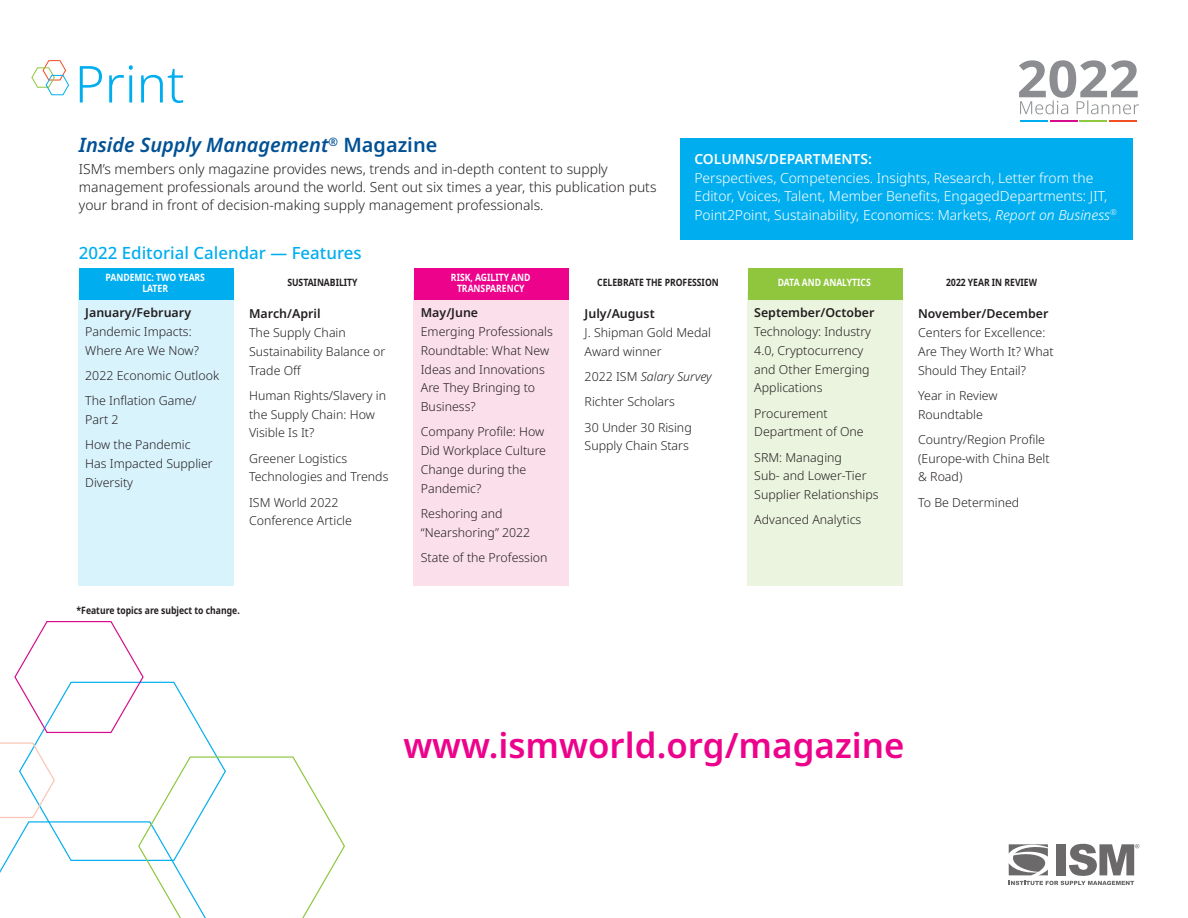
<style>
.page{position:relative;width:1188px;height:918px;background:#fff}
.page>*{position:absolute;margin:0;border:0;box-sizing:border-box;transform-origin:0 0}
.head{font:300 51px "Noto Sans";color:#00aeef}
.t1{font:700 51px "Noto Sans";color:#8b8d90;scale:1.05 1}
.body{font:600 34.8px "Noto Sans";color:#ed028c}
.body-2{font:italic 600 19.8px "Noto Sans";color:#005195}
.body-3{font:500 16.8px "Noto Sans";color:#00aeef}
.body-4{font:300 13.8px/18px "Noto Sans";color:#231f20}
.body-5{font:300 13.8px/18.8px "Noto Sans";color:#fff}
.body-6{font:300 12.3px/18.8px "Noto Sans";color:#231f20}
.body-7{font:600 12.3px "Noto Sans";color:#231f20}
.body-8{font:italic 300 12.3px "Noto Sans";color:#231f20}
.body-9{font:700 10.2px "Noto Sans";color:#231f20;scale:.85 1}
.body-10{font:700 10.2px/11.2px "Noto Sans";color:#fff;text-align:center;scale:.85 1}
.s1{font-style:normal}
.s2{font-weight:600}
.s3{font-style:italic}
</style>
<div class="page">
<svg style="left:0;top:621px;width:345px;height:297px"></svg>
<svg style="left:1020px;top:120px;width:117px;height:1px"></svg>
<svg style="left:1020px;top:100px;width:119px;height:14px"></svg>
<svg style="left:1009px;top:843px;width:130px;height:42px"></svg>
<svg style="left:31px;top:60px;width:38px;height:36px"></svg>
<div style="left:78px;top:291px;width:155px;height:294px;background:#d9f3fd"></div>
<div style="left:413px;top:291px;width:156px;height:294px;background:#fbdfeb"></div>
<div style="left:747px;top:291px;width:155px;height:294px;background:#ebf4de"></div>
<div style="left:680px;top:138px;width:453px;height:102px;background:#00aeef"></div>
<div style="left:79px;top:268px;width:154px;height:32px;background:#00aeef"></div>
<div style="left:414px;top:268px;width:155px;height:32px;background:#ed028c"></div>
<div style="left:748px;top:268px;width:154px;height:32px;background:#8fc63e"></div>
<p class="head" style="left:75px;top:48px;width:111px">Print</p>
<h1 class="t1" style="left:1017px;top:43px;width:118px">2022</h1>
<p class="body-2" style="left:79px;top:131px;width:360px">Inside Supply Management<sup>®</sup> <span class="s1">Magazine</span></p>
<p class="body-4" style="left:79px;top:160px;width:579px">ISM’s members only magazine provides news, trends and in-depth content to supply management professionals around the world. Sent out six times a year, this publication puts your brand in front of decision-making supply management professionals.</p>
<p class="body-3" style="left:79px;top:241px;width:284px">2022 Editorial Calendar — Features</p>
<p class="body-5" style="left:694px;top:150px;width:424px"><span class="s2">COLUMNS/DEPARTMENTS:<br></span>Perspectives, Competencies. Insights, Research, Letter from the Editor, Voices, Talent, Member Benefits, EngagedDepartments: JIT, Point2Point, Sustainability, Economics: Markets, <span class="s3">Report on Business</span><sup>®</sup></p>
<p class="body-10" style="left:105px;top:272px;width:119px">PANDEMIC: TWO YEARS<br>LATER</p>
<p class="body-10" style="left:451px;top:272px;width:95px">RISK, AGILITY AND<br>TRANSPARENCY</p>
<p class="body-9" style="left:287px;top:275px;width:84px">SUSTAINABILITY</p>
<p class="body-9" style="left:597px;top:275px;width:145px">CELEBRATE THE PROFESSION</p>
<p class="body-10" style="left:778px;top:277px;width:111px">DATA AND ANALYTICS</p>
<p class="body-9" style="left:946px;top:275px;width:109px">2022 YEAR IN REVIEW</p>
<p class="body-7" style="left:85px;top:304px;width:107px">January/February</p>
<p class="body-6" style="left:85px;top:323px;width:115px">Pandemic Impacts:<br>Where Are We Now?</p>
<p class="body-6" style="left:85px;top:367px;width:135px">2022 Economic Outlook</p>
<p class="body-6" style="left:85px;top:392px;width:113px">The Inflation Game/<br>Part 2</p>
<p class="body-6" style="left:85px;top:436px;width:129px">How the Pandemic<br>Has Impacted Supplier<br>Diversity</p>
<p class="body-7" style="left:249px;top:305px;width:73px">March/April</p>
<p class="body-6" style="left:249px;top:324px;width:138px">The Supply Chain<br>Sustainability Balance or<br>Trade Off</p>
<p class="body-6" style="left:249px;top:386px;width:139px">Human Rights/Slavery in the Supply Chain: How<br>Visible Is It?</p>
<p class="body-6" style="left:249px;top:449px;width:141px">Greener Logistics<br>Technologies and Trends</p>
<p class="body-6" style="left:249px;top:493px;width:104px">ISM World 2022<br>Conference Article</p>
<p class="body-9" style="left:77px;top:603px;width:193px">*Feature topics are subject to change.</p>
<p class="body-7" style="left:421px;top:304px;width:59px">May/June</p>
<p class="body-6" style="left:421px;top:323px;width:134px">Emerging Professionals<br>Roundtable: What New<br>Ideas and Innovations<br>Are They Bringing to<br>Business?</p>
<p class="body-6" style="left:421px;top:423px;width:127px">Company Profile: How<br>Did Workplace Culture<br>Change during the<br>Pandemic?</p>
<p class="body-6" style="left:421px;top:504px;width:111px">Reshoring and “Nearshoring” 2022</p>
<p class="body-6" style="left:421px;top:548px;width:128px">State of the Profession</p>
<p class="body-7" style="left:585px;top:305px;width:72px">July/August</p>
<p class="body-6" style="left:585px;top:324px;width:128px">J. Shipman Gold Medal<br>Award winner</p>
<p class="body-8" style="left:585px;top:368px;width:129px"><span class="s1">2022 ISM</span> Salary Survey</p>
<p class="body-6" style="left:585px;top:393px;width:92px">Richter Scholars</p>
<p class="body-6" style="left:585px;top:418px;width:109px">30 Under 30 Rising<br>Supply Chain Stars</p>
<p class="body-7" style="left:754px;top:304px;width:122px">September/October</p>
<p class="body-6" style="left:754px;top:323px;width:118px">Technology: Industry<br>4.0, Cryptocurrency and Other Emerging<br>Applications</p>
<p class="body-6" style="left:754px;top:404px;width:111px">Procurement<br>Department of One</p>
<p class="body-6" style="left:754px;top:448px;width:126px">SRM: Managing<br>Sub- and Lower-Tier<br>Supplier Relationships</p>
<p class="body-6" style="left:754px;top:511px;width:109px">Advanced Analytics</p>
<p class="body-7" style="left:918px;top:305px;width:132px">November/December</p>
<p class="body-6" style="left:918px;top:324px;width:137px">Centers for Excellence:<br>Are They Worth It? What<br>Should They Entail?</p>
<p class="body-6" style="left:918px;top:386px;width:81px">Year in Review<br>Roundtable</p>
<p class="body-6" style="left:918px;top:430px;width:133px">Country/Region Profile (Europe-with China Belt &amp; Road)</p>
<p class="body-6" style="left:918px;top:493px;width:103px">To Be Determined</p>
<p class="body" style="left:403px;top:721px;width:503px">www.ismworld.org/magazine</p>
</div>
